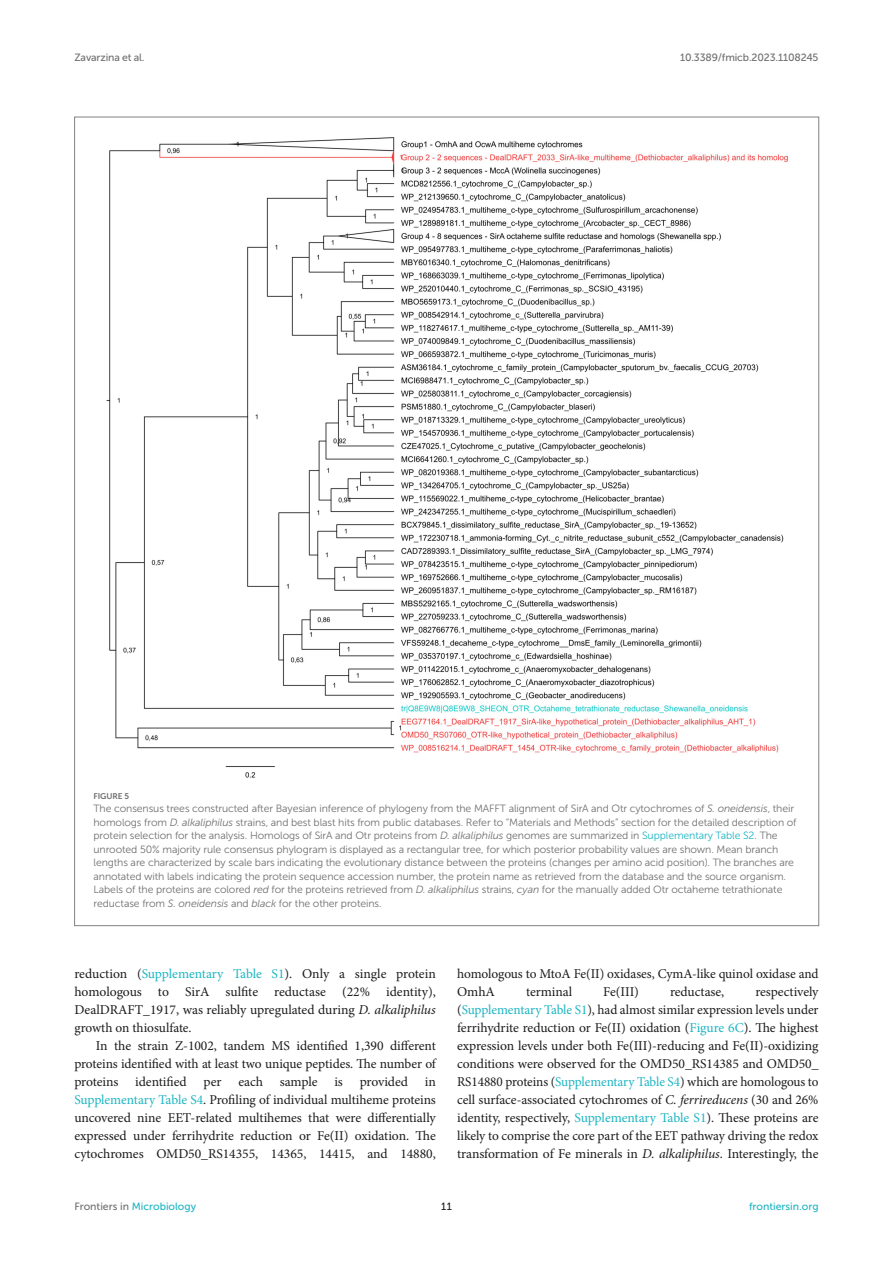
<style>
.page{position:relative;width:893px;height:1263px;background:#fff}
.page>*{position:absolute;margin:0;border:0;box-sizing:border-box;transform-origin:0 0}
.TEXT{font:13.5px/18px "Minion Pro";letter-spacing:-.005em;color:#1b1c1b;text-align:justify}
.FIG_LEG{font:10.5px/13.5px "Museo Sans 300";letter-spacing:-.01em;color:#706f70}
.t1{font:10.5px "Museo Sans 500";letter-spacing:-.015em;color:#706f70}
.t2{font:10.5px "Museo Sans 500";color:#1db5c3}
.t3{font:10.5px "Museo Sans 500";color:#1b1c1b}
.FIG_HD{font:8.25px "Museo Sans 700";letter-spacing:-.01em;color:#706f70}
.s1{font-style:italic}
.s2{color:#1db5c3}
.s3{color:#706f70}
</style>
<div class="page">
<img style="left:106px;top:137px;width:682px;height:641px">
<p class="t1" style="left:74px;top:51px;width:71px">Zavarzina et al.</p>
<p class="t1" style="left:680px;top:51px;width:140px">10.3389/fmicb.2023.1108245</p>
<p class="FIG_HD" style="left:94px;top:791px;width:37px">FIGURE 5</p>
<p class="FIG_LEG" style="left:94px;top:802px;width:705px">The consensus trees constructed after Bayesian inference of phylogeny from the MAFFT alignment of SirA and Otr cytochromes of <span class="s1">S. oneidensis</span>, their homologs from <span class="s1">D. alkaliphilus</span> strains, and best blast hits from public databases. Refer to “Materials and Methods” section for the detailed description of protein selection for the analysis. Homologs of SirA and Otr proteins from <span class="s1">D. alkaliphilus</span> genomes are summarized in <span class="s2">Supplementary Table S2</span>. The unrooted 50% majority rule consensus phylogram is displayed as a rectangular tree, for which posterior probability values are shown. Mean branch lengths are characterized by scale bars indicating the evolutionary distance between the proteins (changes per amino acid position). The branches are annotated with labels indicating the protein sequence accession number, the protein name as retrieved from the database and the source organism.<br>Labels of the proteins are colored <span class="s1">red</span> for the proteins retrieved from <span class="s1">D. alkaliphilus</span> strains, <span class="s1">cyan</span> for the manually added Otr octaheme tetrathionate reductase from <span class="s1">S. oneidensis</span> and <span class="s1">black</span> for the other proteins.</p>
<p class="TEXT" style="left:74px;top:965px;width:363px">reduction (<span class="s2">Supplementary Table S1</span>). Only a single protein homologous to SirA sulfite reductase (22% identity), DealDRAFT_1917, was reliably upregulated during <span class="s1">D. alkaliphilus </span>growth on thiosulfate.</p>
<p class="TEXT" style="left:74px;top:1037px;width:363px;text-indent:21px">In the strain Z-1002, tandem MS identified 1,390 different proteins identified with at least two unique peptides. The number of proteins identified per each sample is provided in <span class="s2">Supplementary Table S4</span>. Profiling of individual multiheme proteins uncovered nine EET-related multihemes that were differentially expressed under ferrihydrite reduction or Fe(II) oxidation. The cytochromes OMD50_RS14355, 14365, 14415, and 14880,</p>
<p class="TEXT" style="left:457px;top:965px;width:363px">homologous to MtoA Fe(II) oxidases, CymA-like quinol oxidase and<br>OmhA</p>
<p class="TEXT" style="left:457px;top:983px;width:363px;text-indent:298px">respectively (<span class="s2">Supplementary Table S1</span>), had almost similar expression levels under ferrihydrite reduction or Fe(II) oxidation (<span class="s2">Figure 6C</span>). The highest expression levels under both Fe(III)-reducing and Fe(II)-oxidizing conditions were observed for the OMD50_RS14385 and OMD50_ RS14880 proteins (<span class="s2">Supplementary Table S4</span>) which are homologous to cell surface-associated cytochromes of <span class="s1">C. ferrireducens</span> (30 and 26% identity, respectively, <span class="s2">Supplementary Table S1</span>). These proteins are likely to comprise the core part of the EET pathway driving the redox transformation of Fe minerals in <span class="s1">D. alkaliphilus</span>. Interestingly, the</p>
<p class="TEXT" style="left:526px;top:983px;width:48px">terminal</p>
<p class="TEXT" style="left:603px;top:983px;width:37px">Fe(III)</p>
<p class="TEXT" style="left:670px;top:983px;width:56px">reductase,</p>
<p class="t2" style="left:74px;top:1200px;width:123px"><span class="s3">Frontiers in</span> Microbiology</p>
<p class="t3" style="left:441px;top:1200px;width:12px">11</p>
<p class="t2" style="left:749px;top:1200px;width:71px">frontiersin.org</p>
</div>
